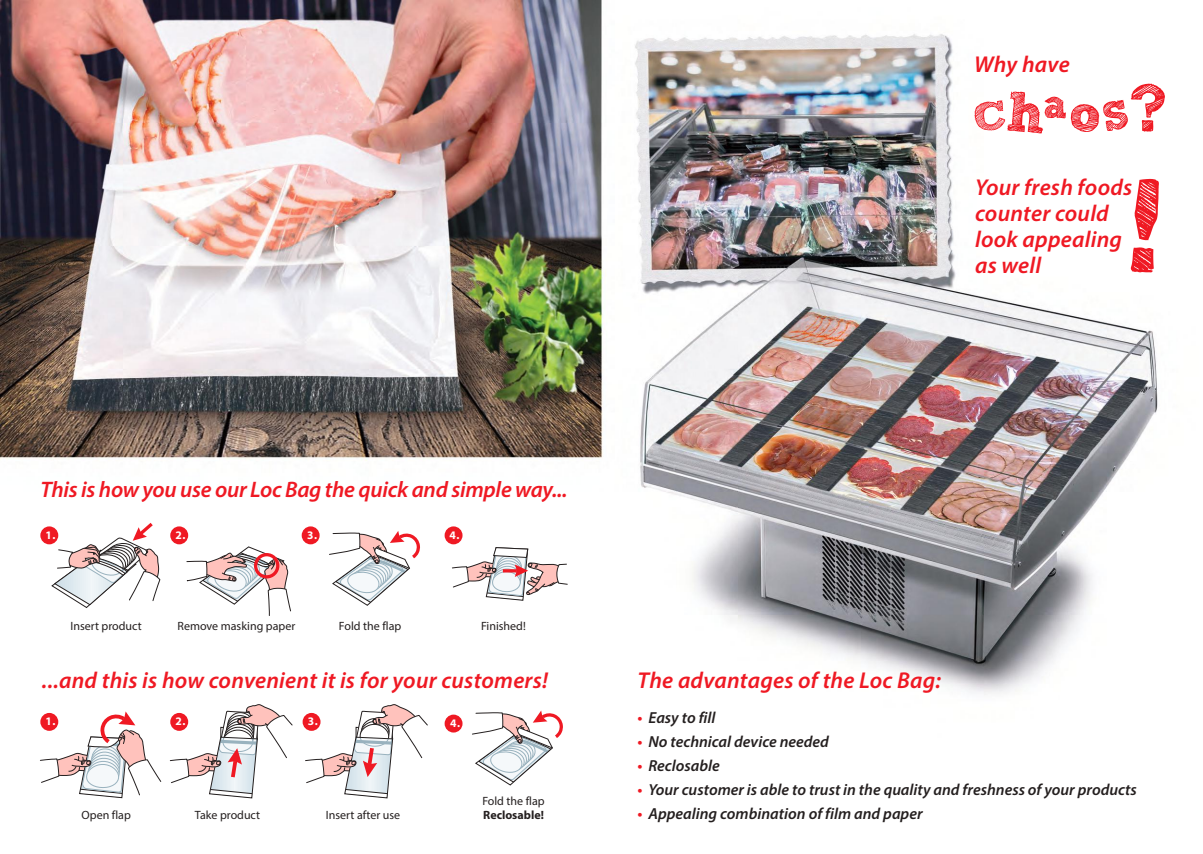
<style>
.page{position:relative;width:1203px;height:854px;background:#fff}
.page>*{position:absolute;margin:0;border:0;box-sizing:border-box;transform-origin:0 0}
.t1{font:italic 600 23px/26px "Myriad Pro";letter-spacing:.01em;color:#ef1923}
.t2{font:italic 600 22.5px "Myriad Pro";letter-spacing:-.01em;color:#ef1923}
.t3{font:italic 600 16px "Myriad Pro";color:#241f1f}
.t4{font:12px "Myriad Pro";color:#241f1f}
.t5{font:700 12px "Myriad Pro";color:#241f1f}
.t6{font:700 11.6px "Myriad Pro";color:#fff}
.s1{color:#ef1923}
</style>
<div class="page">
<img style="left:1px;top:0;width:1157px;height:799px">
<div style="left:40px;top:526px;width:18px;height:18px;background:#ef1923;border-radius:50%"></div>
<div style="left:170px;top:526px;width:18px;height:18px;background:#ef1923;border-radius:50%"></div>
<div style="left:445px;top:526px;width:18px;height:18px;background:#ef1923;border-radius:50%"></div>
<svg style="left:186px;top:546px;width:105px;height:70px"></svg>
<div style="left:254px;top:553px;width:25px;height:25px;border:3px solid #ef1923;border-radius:50%"></div>
<svg style="left:452px;top:547px;width:116px;height:54px"></svg>
<svg style="left:51px;top:519px;width:109px;height:89px"></svg>
<div style="left:302px;top:526px;width:18px;height:18px;background:#ef1923;border-radius:50%"></div>
<svg style="left:329px;top:530px;width:94px;height:76px"></svg>
<svg style="left:40px;top:711px;width:121px;height:87px"></svg>
<div style="left:40px;top:713px;width:18px;height:18px;background:#ef1923;border-radius:50%"></div>
<svg style="left:170px;top:704px;width:123px;height:94px"></svg>
<svg style="left:305px;top:704px;width:123px;height:94px"></svg>
<div style="left:303px;top:713px;width:18px;height:18px;background:#ef1923;border-radius:50%"></div>
<div style="left:445px;top:715px;width:18px;height:18px;background:#ef1923;border-radius:50%"></div>
<svg style="left:472px;top:710px;width:94px;height:75px"></svg>
<svg style="left:1131px;top:179px;width:28px;height:94px"></svg>
<svg style="left:974px;top:84px;width:191px;height:49px"></svg>
<h1 class="t1" style="left:974px;top:53px;width:97px">Why have</h1>
<h1 class="t1" style="left:975px;top:176px;width:159px">Your fresh foods counter could look appealing as well</h1>
<h2 class="t2" style="left:40px;top:481px;width:529px">This is how you use our Loc Bag the quick and simple way...</h2>
<p class="t6" style="left:46px;top:530px;width:11px">1.</p>
<p class="t6" style="left:175px;top:530px;width:11px">2.</p>
<p class="t6" style="left:449px;top:530px;width:11px">4.</p>
<p class="t6" style="left:307px;top:530px;width:11px">3.</p>
<p class="t4" style="left:339px;top:622px;width:64px">Fold the flap</p>
<p class="t4" style="left:481px;top:622px;width:46px">Finished!</p>
<h1 class="t1" style="left:42px;top:669px;width:508px">...and this is how convenient it is for your customers!</h1>
<p class="t6" style="left:46px;top:717px;width:11px">1.</p>
<p class="t4" style="left:71px;top:622px;width:73px">Insert product</p>
<p class="t4" style="left:178px;top:622px;width:119px">Remove masking paper</p>
<p class="t6" style="left:175px;top:717px;width:11px">2.</p>
<p class="t6" style="left:308px;top:717px;width:11px">3.</p>
<p class="t6" style="left:450px;top:719px;width:11px">4.</p>
<p class="t4" style="left:82px;top:810px;width:51px">Open flap</p>
<p class="t4" style="left:195px;top:810px;width:67px">Take product</p>
<p class="t4" style="left:326px;top:810px;width:76px">Insert after use</p>
<p class="t4" style="left:482px;top:796px;width:64px">Fold the flap</p>
<p class="t5" style="left:483px;top:810px;width:62px">Reclosable!</p>
<h1 class="t1" style="left:638px;top:669px;width:305px">The advantages of the Loc Bag:</h1>
<p class="t3" style="left:638px;top:712px;width:79px"><span class="s1">•</span> Easy to fill</p>
<p class="t3" style="left:638px;top:736px;width:193px"><span class="s1">•</span> No technical device needed</p>
<p class="t3" style="left:638px;top:760px;width:84px"><span class="s1">•</span> Reclosable</p>
<p class="t3" style="left:638px;top:784px;width:501px"><span class="s1">•</span> Your customer is able to trust in the quality and freshness of your products</p>
<p class="t3" style="left:638px;top:808px;width:286px"><span class="s1">•</span> Appealing combination of film and paper</p>
</div>
